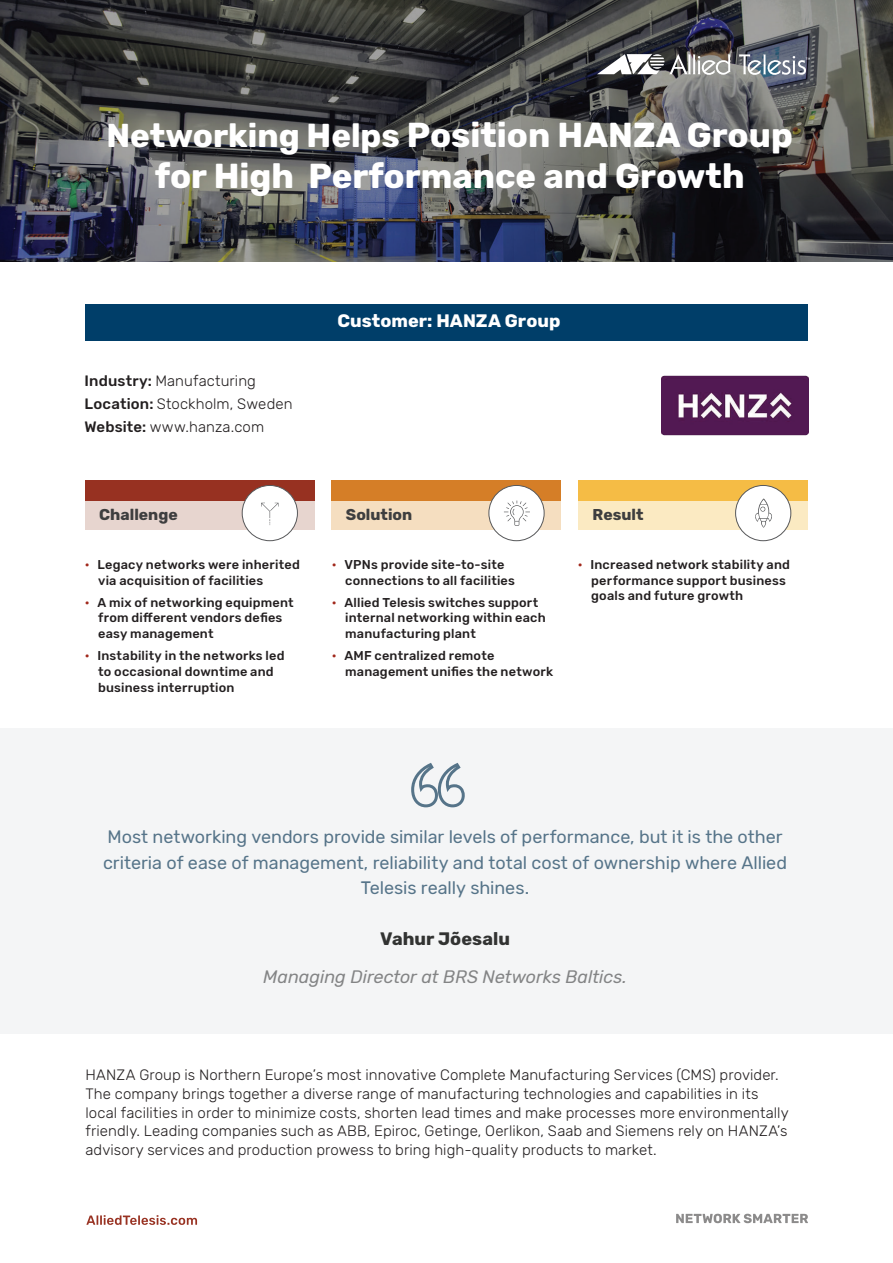
<style>
.page{position:relative;width:893px;height:1263px;background:#fff}
.page>*{position:absolute;margin:0;border:0;box-sizing:border-box;transform-origin:0 0}
.t1{font:700 34.5px/41.4px "Rubik";color:#fff;text-align:center}
.t2{font:18px/25.5px "Rubik";letter-spacing:-.005em;color:#567489;text-align:center}
.t3{font:italic 18px "Rubik";color:#838485}
.t4{font:700 18px "Rubik";color:#fff}
.t5{font:700 18px "Rubik";letter-spacing:.005em;color:#323332}
.t6{font:700 15.6px "Rubik";color:#3e3e3f}
.t7{font:300 15px/18.8px "Rubik";letter-spacing:.005em;color:#231f20}
.t8{font:500 12.75px/15.8px "Rubik";letter-spacing:.015em;color:#231f20}
.s1{font-size:33px}
.s2{font-weight:500}
.s3{color:#a1281b}
</style>
<div class="page">
<img style="left:0;top:0;width:893px;height:261px">
<svg style="left:739px;top:54px;width:71px;height:22px;background:#86909d"></svg>
<svg style="left:597px;top:54px;width:133px;height:22px"></svg>
<svg style="left:86px;top:1215px;width:111px;height:10px"></svg>
<svg style="left:676px;top:1214px;width:132px;height:9px"></svg>
<div style="left:85px;top:304px;width:723px;height:36px;background:#003e69"></div>
<div style="left:0;top:729px;width:893px;height:305px;background:#f4f5f6"></div>
<svg style="left:411px;top:763px;width:54px;height:45px"></svg>
<img style="left:661px;top:375px;width:147px;height:61px">
<div style="left:85px;top:480px;width:230px;height:49px;background:#973121"></div>
<div style="left:85px;top:501px;width:230px;height:28px;background:#e7d5cf"></div>
<div style="left:242px;top:485px;width:55px;height:56px;background:#fff;border-radius:50%"></div>
<div style="left:242px;top:485px;width:56px;height:56px;border:1px solid #57585a;border-radius:50%"></div>
<svg style="left:261px;top:503px;width:17px;height:22px"></svg>
<div style="left:331px;top:480px;width:230px;height:49px;background:#d57e27"></div>
<div style="left:331px;top:501px;width:230px;height:28px;background:#f5dec0"></div>
<div style="left:489px;top:485px;width:55px;height:56px;background:#fff;border-radius:50%"></div>
<div style="left:488px;top:485px;width:56px;height:56px;border:1px solid #57585a;border-radius:50%"></div>
<svg style="left:504px;top:500px;width:26px;height:26px"></svg>
<div style="left:578px;top:480px;width:230px;height:49px;background:#f5bc45"></div>
<div style="left:578px;top:501px;width:230px;height:28px;background:#fbeac2"></div>
<div style="left:736px;top:485px;width:55px;height:56px;background:#fff;border-radius:50%"></div>
<div style="left:735px;top:485px;width:56px;height:56px;border:1px solid #57585a;border-radius:50%"></div>
<svg style="left:755px;top:499px;width:17px;height:28px"></svg>
<h1 class="t1" style="left:106px;top:115px;width:688px"><span class="s1">Networking Helps</span> Position HANZA Group for High Performance and Growth</h1>
<p class="t7" style="left:85px;top:370px;width:209px;line-height:23px"><span class="s2">Industry:</span> Manufacturing<br><span class="s2">Location:</span> Stockholm, Sweden<br><span class="s2">Website:</span> www.hanza.com</p>
<p class="t4" style="left:337px;top:310px;width:225px">Customer: HANZA Group</p>
<p class="t6" style="left:99px;top:505px;width:80px">Challenge</p>
<p class="t6" style="left:346px;top:505px;width:68px">Solution</p>
<p class="t6" style="left:593px;top:505px;width:52px">Result</p>
<p class="t8" style="left:98px;top:557px;width:203px;text-indent:-13px"><span class="s3">•</span> Legacy networks were inherited via acquisition of facilities</p>
<p class="t8" style="left:98px;top:595px;width:197px;text-indent:-13px"><span class="s3">•</span> A mix of networking equipment from different vendors defies easy management</p>
<p class="t8" style="left:98px;top:648px;width:188px;text-indent:-13px"><span class="s3">•</span> Instability in the networks led to occasional downtime and business interruption</p>
<p class="t8" style="left:345px;top:557px;width:171px;text-indent:-13px"><span class="s3">•</span> VPNs provide site-to-site connections to all facilities</p>
<p class="t8" style="left:345px;top:595px;width:202px;text-indent:-13px"><span class="s3">•</span> Allied Telesis switches support internal networking within each manufacturing plant</p>
<p class="t8" style="left:345px;top:648px;width:209px;text-indent:-13px"><span class="s3">•</span> AMF centralized remote management unifies the network</p>
<p class="t8" style="left:591px;top:557px;width:200px;text-indent:-13px"><span class="s3">•</span> Increased network stability and performance support business goals and future growth</p>
<p class="t2" style="left:103px;top:825px;width:686px">Most networking vendors provide similar levels of performance, but it is the other criteria of ease of management, reliability and total cost of ownership where Allied<br>Telesis really shines.</p>
<p class="t5" style="left:380px;top:928px;width:131px">Vahur Jõesalu</p>
<p class="t3" style="left:263px;top:967px;width:365px">Managing Director at BRS Networks Baltics.</p>
<p class="t7" style="left:85px;top:1066px;width:705px">HANZA Group is Northern Europe’s most innovative Complete Manufacturing Services (CMS) provider.<br>The company brings together a diverse range of manufacturing technologies and capabilities in its local facilities in order to minimize costs, shorten lead times and make processes more environmentally friendly. Leading companies such as ABB, Epiroc, Getinge, Oerlikon, Saab and Siemens rely on HANZA’s advisory services and production prowess to bring high-quality products to market.</p>
</div>
